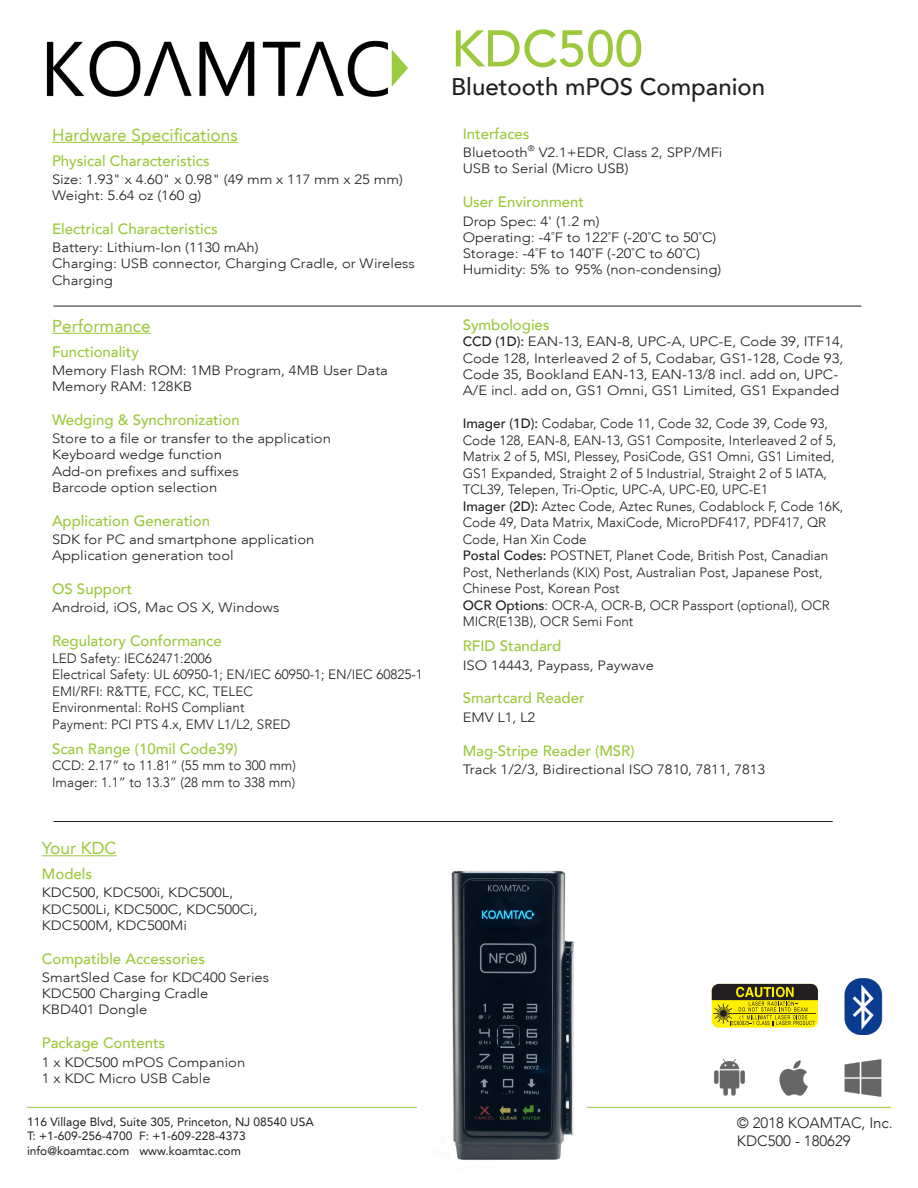
<style>
.page{position:relative;width:918px;height:1188px;background:#fff}
.page>*{position:absolute;margin:0;border:0;box-sizing:border-box;transform-origin:0 0}
.Product_Title{font:500 51px "Avenir LT";color:#9cc93b}
.Tagline_Subtitle{font:500 24px "Avenir LT";color:#231f20}
.Spec_Headings{font:17.25px "Avenir LT";color:#9cc93b}
.Spec_Sub_Headings{font:500 15px "Avenir LT";color:#9cc93b}
.t1{font:300 15px "Avenir LT";color:#231f20}
.Spec_Text{font:300 13.5px/16.2px "Avenir LT";color:#231f20;scale:1.1 1}
.Body_Copy_9_PT{font:300 13.5px/16.5px "Avenir LT";color:#231f20}
.Body_Copy_9_PT-2{font:300 13.5px/16.4px "Avenir LT";color:#231f20;scale:1.1 1}
.t2{font:12px "Avenir LT";color:#231f20}
.Spec_Text-2{font:300 7.8px "Avenir LT";color:#231f20;scale:1.1 1}
.s1{font-weight:500}
</style>
<div class="page">
<div style="left:712px;top:984px;width:106px;height:44px;background:#fff101;border-radius:7px"></div>
<svg style="left:712px;top:984px;width:106px;height:41px"></svg>
<img style="left:47px;top:40px;width:361px;height:57px">
<hr style="left:52px;top:333px;width:99px;height:1px;background:#9cc93b">
<hr style="left:27px;top:1107px;width:864px;height:1px;background:#9cc93b">
<hr style="left:52px;top:142px;width:186px;height:1px;background:#9cc93b">
<hr style="left:42px;top:855px;width:75px;height:1px;background:#9cc93b">
<hr style="left:54px;top:306px;width:807px;height:1px;background:#231f20">
<hr style="left:54px;top:821px;width:779px;height:1px;background:#231f20">
<img style="left:713px;top:1059px;width:169px;height:38px">
<img style="left:844px;top:978px;width:39px;height:57px">
<img style="left:418px;top:871px;width:168px;height:289px">
<p class="Spec_Headings" style="left:52px;top:125px;width:187px">Hardware Specifications</p>
<p class="Spec_Sub_Headings" style="left:52px;top:152px;width:159px">Physical Characteristics</p>
<p class="Spec_Text" style="left:52px;top:171px;width:321px">Size: 1.93" x 4.60" x 0.98" (49 mm x 117 mm x 25 mm)<br>Weight: 5.64 oz (160 g)</p>
<p class="Spec_Sub_Headings" style="left:52px;top:220px;width:167px">Electrical Characteristics</p>
<p class="Spec_Text" style="left:52px;top:240px;width:331px">Battery: Lithium-Ion (1130 mAh)<br>Charging: USB connector, Charging Cradle, or Wireless<br>Charging</p>
<p class="Spec_Headings" style="left:52px;top:316px;width:100px">Performance</p>
<p class="Spec_Sub_Headings" style="left:52px;top:343px;width:88px">Functionality</p>
<p class="Spec_Text" style="left:52px;top:362px;width:307px">Memory Flash ROM: 1MB Program, 4MB User Data<br>Memory RAM: 128KB</p>
<p class="Spec_Sub_Headings" style="left:52px;top:411px;width:189px">Wedging &amp; Synchronization</p>
<p class="Spec_Text" style="left:52px;top:431px;width:255px">Store to a file or transfer to the application<br>Keyboard wedge function<br>Add-on prefixes and suffixes<br>Barcode option selection</p>
<p class="Spec_Sub_Headings" style="left:52px;top:512px;width:160px">Application Generation</p>
<p class="Spec_Text" style="left:52px;top:531px;width:240px">SDK for PC and smartphone application<br>Application generation tool</p>
<p class="Spec_Sub_Headings" style="left:52px;top:580px;width:82px">OS Support</p>
<p class="Spec_Text" style="left:52px;top:600px;width:208px">Android, iOS, Mac OS X, Windows</p>
<p class="Spec_Sub_Headings" style="left:52px;top:633px;width:171px">Regulatory Conformance</p>
<p class="Body_Copy_9_PT" style="left:52px;top:650px;width:161px">LED Safety: IEC62471:2006</p>
<p class="Body_Copy_9_PT" style="left:52px;top:667px;width:372px">Electrical Safety: UL 60950-1; EN/IEC 60950-1; EN/IEC 60825-1</p>
<p class="Body_Copy_9_PT" style="left:52px;top:683px;width:202px">EMI/RFI: R&amp;TTE, FCC, KC, TELEC</p>
<p class="Body_Copy_9_PT" style="left:52px;top:700px;width:194px">Environmental: RoHS Compliant</p>
<p class="Body_Copy_9_PT" style="left:52px;top:716px;width:240px">Payment: PCI PTS 4.x, EMV L1/L2, SRED</p>
<p class="Spec_Sub_Headings" style="left:52px;top:740px;width:187px">Scan Range (10mil Code39)</p>
<p class="Body_Copy_9_PT" style="left:52px;top:758px;width:245px">CCD: 2.17” to 11.81” (55 mm to 300 mm)</p>
<p class="Body_Copy_9_PT" style="left:52px;top:774px;width:245px">Imager: 1.1” to 13.3” (28 mm to 338 mm)</p>
<p class="Spec_Headings" style="left:42px;top:838px;width:76px">Your KDC</p>
<p class="Spec_Sub_Headings" style="left:42px;top:865px;width:52px">Models</p>
<p class="Spec_Text" style="left:42px;top:885px;width:198px">KDC500, KDC500i, KDC500L,<br>KDC500Li, KDC500C, KDC500Ci,<br>KDC500M, KDC500Mi</p>
<p class="Spec_Sub_Headings" style="left:42px;top:950px;width:165px">Compatible Accessories</p>
<p class="Spec_Text" style="left:42px;top:969px;width:208px">SmartSled Case for KDC400 Series<br>KDC500 Charging Cradle<br>KBD401 Dongle</p>
<p class="Spec_Sub_Headings" style="left:42px;top:1034px;width:125px">Package Contents</p>
<p class="Spec_Text" style="left:42px;top:1054px;width:186px">1 x KDC500 mPOS Companion<br>1 x KDC Micro USB Cable</p>
<p class="t2" style="left:27px;top:1115px;width:288px">116 Village Blvd, Suite 305, Princeton, NJ 08540 USA</p>
<p class="t2" style="left:27px;top:1129px;width:220px">T: +1-609-256-4700 F: +1-609-228-4373</p>
<p class="t2" style="left:27px;top:1144px;width:215px">info@koamtac.com www.koamtac.com</p>
<p class="Product_Title" style="left:451px;top:19px;width:193px">KDC500</p>
<p class="Tagline_Subtitle" style="left:451px;top:73px;width:315px">Bluetooth mPOS Companion</p>
<p class="Spec_Sub_Headings" style="left:463px;top:125px;width:68px">Interfaces</p>
<p class="Spec_Text" style="left:463px;top:144px;width:61px">Bluetooth</p>
<p class="Spec_Text-2" style="left:528px;top:143px;width:8px">®</p>
<p class="Spec_Text" style="left:463px;top:144px;width:238px;text-indent:76px">V2.1+EDR, Class 2, SPP/MFi<br>USB to Serial (Micro USB)</p>
<p class="Spec_Sub_Headings" style="left:463px;top:193px;width:123px">User Environment</p>
<p class="Spec_Text" style="left:463px;top:213px;width:237px">Drop Spec: 4' (1.2 m)<br>Operating: -4˚F to 122˚F (-20˚C to 50˚C)<br>Storage: -4˚F to 140˚F (-20˚C to 60˚C)<br>Humidity: 5% to 95% (non-condensing)</p>
<p class="Spec_Sub_Headings" style="left:463px;top:316px;width:88px">Symbologies</p>
<p class="Body_Copy_9_PT-2" style="left:463px;top:334px;width:348px"><span class="s1">CCD (1D):</span> EAN-13, EAN-8, UPC-A, UPC-E, Code 39, ITF14, Code 128, Interleaved 2 of 5, Codabar, GS1-128, Code 93, Code 35, Bookland EAN-13, EAN-13/8 incl. add on, UPC-A/E incl. add on, GS1 Omni, GS1 Limited, GS1 Expanded</p>
<p class="Body_Copy_9_PT" style="left:463px;top:415px;width:375px"><span class="s1">Imager (1D):</span> Codabar, Code 11, Code 32, Code 39, Code 93, Code 128, EAN-8, EAN-13, GS1 Composite, Interleaved 2 of 5, Matrix 2 of 5, MSI, Plessey, PosiCode, GS1 Omni, GS1 Limited, GS1 Expanded, Straight 2 of 5 Industrial, Straight 2 of 5 IATA, TCL39, Telepen, Tri-Optic, UPC-A, UPC-E0, UPC-E1</p>
<p class="Body_Copy_9_PT" style="left:463px;top:498px;width:382px"><span class="s1">Imager (2D):</span> Aztec Code, Aztec Runes, Codablock F, Code 16K,<br>Code 49, Data Matrix, MaxiCode, MicroPDF417, PDF417, QR<br>Code, Han Xin Code</p>
<p class="Body_Copy_9_PT" style="left:463px;top:547px;width:367px"><span class="s1">Postal Codes:</span> POSTNET, Planet Code, British Post, Canadian<br>Post, Netherlands (KIX) Post, Australian Post, Japanese Post,<br>Chinese Post, Korean Post</p>
<p class="Body_Copy_9_PT" style="left:463px;top:597px;width:369px"><span class="s1">OCR Options</span>: OCR-A, OCR-B, OCR Passport (optional), OCR<br>MICR(E13B), OCR Semi Font</p>
<p class="Spec_Sub_Headings" style="left:463px;top:637px;width:100px">RFID Standard</p>
<p class="Spec_Text" style="left:463px;top:657px;width:175px">ISO 14443, Paypass, Paywave</p>
<p class="Spec_Sub_Headings" style="left:463px;top:690px;width:123px">Smartcard Reader</p>
<p class="Spec_Text" style="left:463px;top:709px;width:68px">EMV L1, L2</p>
<p class="Spec_Sub_Headings" style="left:463px;top:742px;width:173px">Mag-Stripe Reader (MSR)</p>
<p class="Spec_Text" style="left:463px;top:761px;width:277px">Track 1/2/3, Bidirectional ISO 7810, 7811, 7813</p>
<p class="t1" style="left:737px;top:1114px;width:157px">© 2018 KOAMTAC, Inc.</p>
<p class="t1" style="left:737px;top:1132px;width:115px">KDC500 - 180629</p>
</div>
